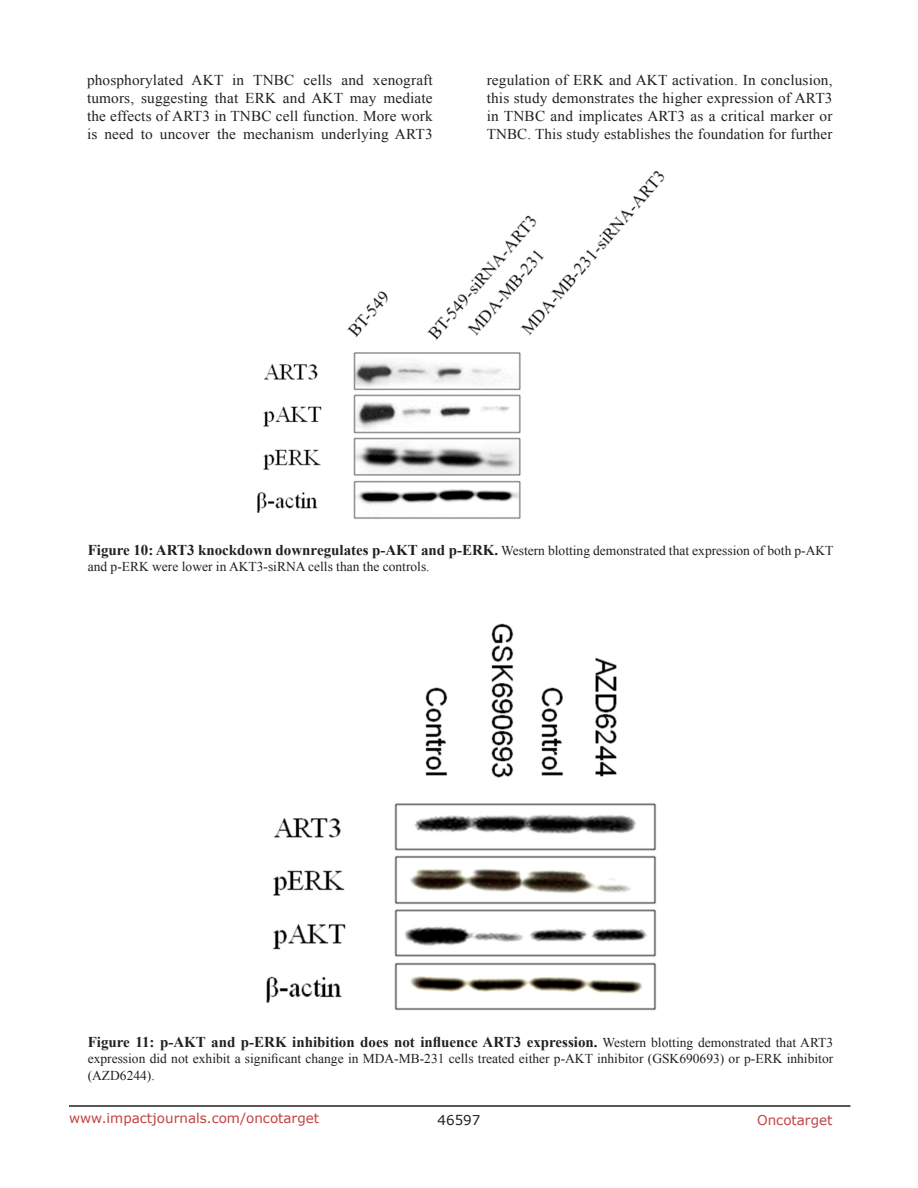
<style>
.page{position:relative;width:918px;height:1188px;background:#fff}
.page>*{position:absolute;margin:0;border:0;box-sizing:border-box;transform-origin:0 0}
.t1{font:15px/18px "Times New Roman";letter-spacing:.01em;color:#231f20;text-align:justify}
.t2{font:700 15px "Times New Roman";color:#231f20}
.t3{font:13.5px/16.2px "Times New Roman";color:#231f20}
.t4{font:13.5px "Verdana";color:#c24141}
.t5{font:13.5px "Verdana";color:#231f20}
.s1{font-weight:700;font-size:15px}
.s2{font-weight:400;font-size:13.5px}
</style>
<div class="page">
<hr style="left:69px;top:1105px;width:781px;height:2px;background:#231f20">
<img style="left:257px;top:171px;width:408px;height:348px">
<img style="left:266px;top:623px;width:391px;height:388px">
<p class="t1" style="left:87px;top:71px;width:347px">phosphorylated AKT in TNBC cells and xenograft tumors, suggesting that ERK and AKT may mediate the effects of ART3 in TNBC cell function. More work is need to uncover the mechanism underlying ART3</p>
<p class="t1" style="left:487px;top:71px;width:347px">regulation of ERK and AKT activation. In conclusion, this study demonstrates the higher expression of ART3 in TNBC and implicates ART3 as a critical marker or TNBC. This study establishes the foundation for further</p>
<p class="t3" style="left:88px;top:542px;width:747px"><span class="s1">Figure 10: ART3 knockdown downregulates p-AKT and p-ERK.</span> Western blotting demonstrated that expression of both p-AKT and p-ERK were lower in AKT3-siRNA cells than the controls.</p>
<p class="t2" style="left:88px;top:1032px;width:747px">Figure 11: p-AKT and p-ERK inhibition does not influence ART3 expression. <span class="s2">Western blotting demonstrated that ART3</span></p>
<p class="t3" style="left:88px;top:1051px;width:747px">expression did not exhibit a significant change in MDA-MB-231 cells treated either p-AKT inhibitor (GSK690693) or p-ERK inhibitor (AZD6244).</p>
<p class="t4" style="left:69px;top:1109px;width:252px">www.impactjournals.com/oncotarget</p>
<p class="t5" style="left:438px;top:1111px;width:44px">46597</p>
<p class="t4" style="left:757px;top:1111px;width:77px">Oncotarget</p>
</div>
